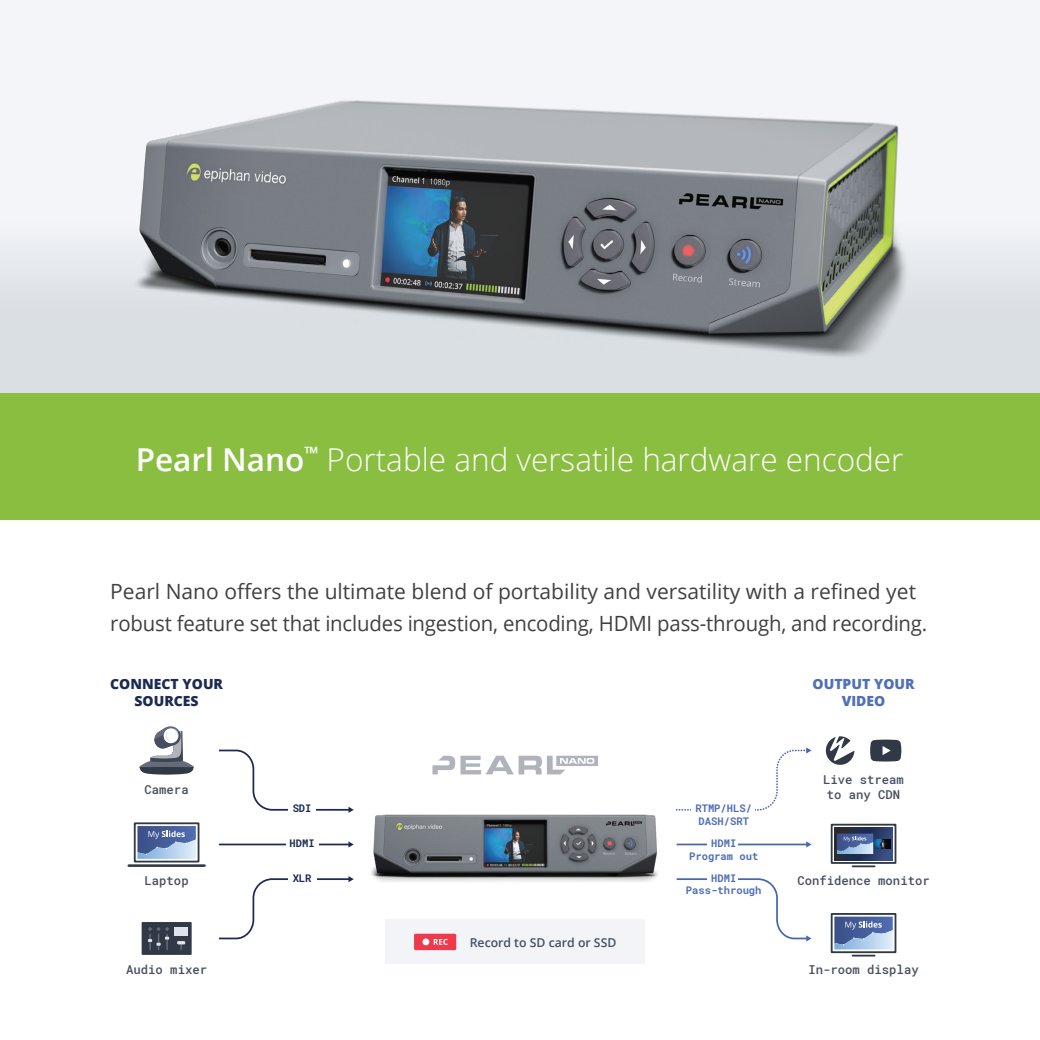
<style>
.page{position:relative;width:1040px;height:1040px;background:#fff}
.page>*{position:absolute;margin:0;border:0;box-sizing:border-box;transform-origin:0 0}
.t1{font:300 31.5px "Open Sans";color:#fff}
.t2{font:21px/31.5px "Open Sans";letter-spacing:-.01em;color:#414042}
.t3{font:800 14px/16.8px "Open Sans";color:#1c2b51;text-align:center}
.t4{font:800 14px/16.8px "Open Sans";color:#506fb5;text-align:center}
.t5{font:500 12.25px/14.7px "Roboto Mono";color:#454f5e;text-align:center}
.t6{font:600 12.25px "Open Sans";color:#454f5e}
.t7{font:700 10.5px/12.6px "Roboto Mono";color:#506fb5;text-align:center}
.t8{font:700 10.5px "Roboto Mono";color:#1c2b51}
.s1{font-weight:600}
</style>
<div class="page">
<svg style="left:0;top:0;width:1040px;height:394px"></svg>
<div style="left:0;top:394px;width:1040px;height:126px;background:#89be40"></div>
<img style="left:131px;top:76px;width:782px;height:300px">
<img style="left:371px;top:814px;width:287px;height:68px">
<hr style="left:219px;top:843px;width:130px;height:2px;background:#1c2b51">
<svg style="left:348px;top:841px;width:6px;height:6px"></svg>
<svg style="left:218px;top:749px;width:136px;height:63px"></svg>
<svg style="left:218px;top:876px;width:136px;height:64px"></svg>
<svg style="left:825px;top:736px;width:29px;height:29px"></svg>
<svg style="left:870px;top:739px;width:31px;height:22px"></svg>
<svg style="left:432px;top:755px;width:166px;height:19px"></svg>
<div style="left:385px;top:919px;width:260px;height:45px;background:#f2f4f8"></div>
<div style="left:414px;top:933px;width:42px;height:17px;background:#ef3a4e"></div>
<div style="left:422px;top:938px;width:7px;height:7px;background:#fff;border-radius:50%"></div>
<svg style="left:434px;top:939px;width:14px;height:5px"></svg>
<div style="left:142px;top:922px;width:50px;height:32px;background:#313946"></div>
<svg style="left:177px;top:941px;width:8px;height:8px"></svg>
<svg style="left:143px;top:927px;width:26px;height:27px"></svg>
<div style="left:174px;top:927px;width:14px;height:8px;background:#dfe3e9"></div>
<svg style="left:137px;top:826px;width:59px;height:32px;background:#7890bd"></svg>
<div style="left:134px;top:822px;width:65px;height:40px;border:2px solid #313944"></div>
<hr style="left:129px;top:864px;width:75px;height:3px;background:#313944">
<svg style="left:139px;top:726px;width:55px;height:48px"></svg>
<hr style="left:676px;top:843px;width:131px;height:2px;background:#4867b0">
<svg style="left:806px;top:841px;width:5px;height:6px"></svg>
<svg style="left:675px;top:747px;width:136px;height:64px"></svg>
<svg style="left:676px;top:878px;width:135px;height:63px"></svg>
<div style="left:830px;top:823px;width:66px;height:40px;border:2px solid #313944"></div>
<hr style="left:852px;top:865px;width:22px;height:2px;background:#313944">
<svg style="left:834px;top:827px;width:58px;height:33px"></svg>
<img style="left:874px;top:839px;width:16px;height:9px">
<svg style="left:837px;top:833px;width:36px;height:21px"></svg>
<div style="left:830px;top:913px;width:66px;height:40px;border:2px solid #313944"></div>
<hr style="left:852px;top:954px;width:22px;height:2px;background:#313944">
<svg style="left:834px;top:916px;width:58px;height:33px;background:#7b92be"></svg>
<div style="left:288px;top:803px;width:28px;height:13px;background:#fff"></div>
<div style="left:286px;top:838px;width:32px;height:12px;background:#fff"></div>
<div style="left:288px;top:873px;width:28px;height:12px;background:#fff"></div>
<div style="left:707px;top:838px;width:31px;height:12px;background:#fff"></div>
<div style="left:707px;top:873px;width:31px;height:12px;background:#fff"></div>
<div style="left:691px;top:803px;width:63px;height:13px;background:#fff"></div>
<h1 class="t1" style="left:136px;top:437px;width:769px"><span class="s1">Pearl Nano</span><sup>™</sup> Portable and versatile hardware encoder</h1>
<p class="t2" style="left:110px;top:575px;width:818px">Pearl Nano offers the ultimate blend of portability and versatility with a refined yet robust feature set that includes ingestion, encoding, HDMI pass-through, and recording.</p>
<p class="t3" style="left:110px;top:675px;width:114px">CONNECT YOUR<br>SOURCES</p>
<p class="t4" style="left:812px;top:675px;width:103px">OUTPUT YOUR<br>VIDEO</p>
<p class="t5" style="left:145px;top:781px;width:46px">Camera</p>
<p class="t5" style="left:145px;top:873px;width:46px">Laptop</p>
<p class="t5" style="left:126px;top:962px;width:82px">Audio mixer</p>
<p class="t8" style="left:293px;top:801px;width:20px">SDI</p>
<p class="t8" style="left:289px;top:835px;width:27px">HDMI</p>
<p class="t8" style="left:293px;top:870px;width:20px">XLR</p>
<p class="t6" style="left:470px;top:933px;width:148px">Record to SD card or SSD</p>
<p class="t7" style="left:695px;top:801px;width:58px;text-align:left">RTMP/HLS/<br>DASH/SRT</p>
<p class="t7" style="left:689px;top:836px;width:71px">HDMI<br>Program out</p>
<p class="t7" style="left:686px;top:871px;width:77px">HDMI<br>Pass-through</p>
<p class="t5" style="left:823px;top:772px;width:82px">Live stream to any CDN</p>
<p class="t5" style="left:797px;top:872px;width:134px">Confidence monitor</p>
<p class="t5" style="left:808px;top:962px;width:112px">In-room display</p>
</div>
